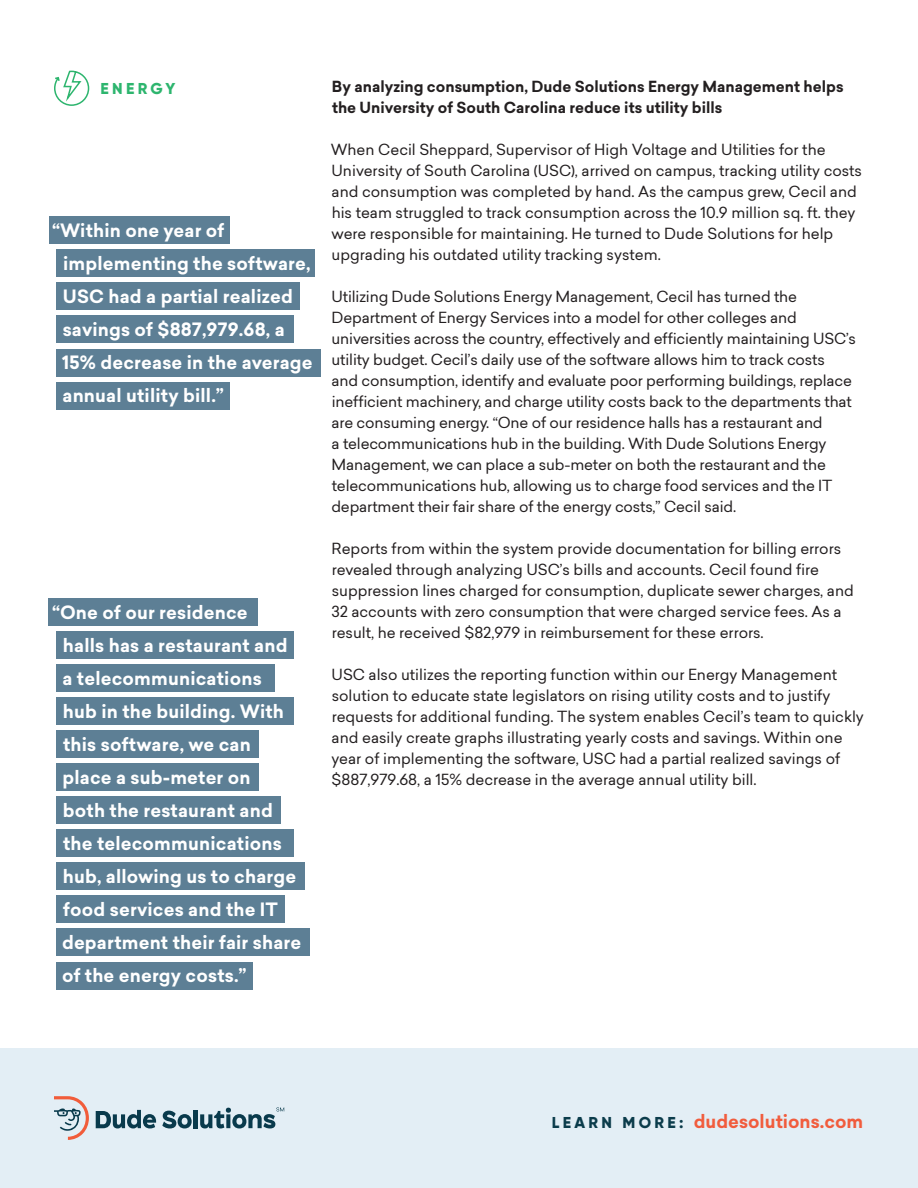
<style>
.page{position:relative;width:918px;height:1188px;background:#fff}
.page>*{position:absolute;margin:0;border:0;box-sizing:border-box;transform-origin:0 0}
.t1{font:700 18px/33px "Sailec";letter-spacing:.01em;color:#fff}
.t2{font:700 18px "Sailec";color:#f15c3d}
.t3{font:800 15.75px "Gilroy";letter-spacing:.21em;color:#2db56e}
.t4{font:15px/21px "Sailec";color:#231f20}
.t5{font:700 15px/21px "Sailec";color:#231f20}
.s1{font-family:"Gilroy";font-weight:800;font-size:15.75px;color:#0b3c4b}
</style>
<div class="page">
<div style="left:0;top:1048px;width:918px;height:140px;background:#e3eef5"></div>
<svg style="left:54px;top:1096px;width:35px;height:44px"></svg>
<svg style="left:96px;top:1110px;width:60px;height:18px"></svg>
<svg style="left:162px;top:1111px;width:30px;height:17px"></svg>
<hr style="left:194px;top:1110px;width:4px;height:18px;background:#093a4c">
<svg style="left:200px;top:1107px;width:84px;height:21px"></svg>
<div style="left:56px;top:249px;width:259px;height:28px;background:#5d7f95"></div>
<div style="left:56px;top:631px;width:238px;height:28px;background:#5d7f95"></div>
<div style="left:56px;top:282px;width:243px;height:28px;background:#5d7f95"></div>
<div style="left:56px;top:664px;width:218px;height:28px;background:#5d7f95"></div>
<div style="left:56px;top:316px;width:238px;height:27px;background:#5d7f95"></div>
<div style="left:56px;top:697px;width:238px;height:28px;background:#5d7f95"></div>
<div style="left:56px;top:349px;width:264px;height:27px;background:#5d7f95"></div>
<div style="left:56px;top:730px;width:202px;height:28px;background:#5d7f95"></div>
<div style="left:56px;top:382px;width:174px;height:27px;background:#5d7f95"></div>
<div style="left:56px;top:763px;width:202px;height:28px;background:#5d7f95"></div>
<div style="left:56px;top:797px;width:225px;height:27px;background:#5d7f95"></div>
<div style="left:56px;top:830px;width:238px;height:27px;background:#5d7f95"></div>
<div style="left:56px;top:863px;width:249px;height:27px;background:#5d7f95"></div>
<div style="left:56px;top:896px;width:228px;height:27px;background:#5d7f95"></div>
<div style="left:56px;top:929px;width:254px;height:27px;background:#5d7f95"></div>
<div style="left:56px;top:962px;width:197px;height:27px;background:#5d7f95"></div>
<div style="left:49px;top:216px;width:181px;height:28px;background:#5d7f95"></div>
<div style="left:49px;top:598px;width:209px;height:28px;background:#5d7f95"></div>
<svg style="left:54px;top:70px;width:36px;height:36px"></svg>
<p class="t3" style="left:101px;top:78px;width:76px">ENERGY</p>
<p class="t1" style="left:62px;top:214px;width:252px;text-indent:-10px">“Within one year of implementing the software,<br>USC had a partial realized savings of $887,979.68, a<br>15% decrease in the average annual utility bill.”</p>
<p class="t1" style="left:62px;top:596px;width:241px;text-indent:-10px">“One of our residence<br>halls has a restaurant and<br>a telecommunications<br>hub in the building. With this software, we can place a sub-meter on<br>both the restaurant and the telecommunications hub, allowing us to charge food services and the IT department their fair share of the energy costs.”</p>
<p class="t5" style="left:332px;top:76px;width:513px">By analyzing consumption, Dude Solutions Energy Management helps the University of South Carolina reduce its utility bills</p>
<p class="t4" style="left:331px;top:139px;width:533px">When Cecil Sheppard, Supervisor of High Voltage and Utilities for the University of South Carolina (USC), arrived on campus, tracking utility costs and consumption was completed by hand. As the campus grew, Cecil and his team struggled to track consumption across the 10.9 million sq. ft. they were responsible for maintaining. He turned to Dude Solutions for help upgrading his outdated utility tracking system.</p>
<p class="t4" style="left:331px;top:286px;width:526px">Utilizing Dude Solutions Energy Management, Cecil has turned the Department of Energy Services into a model for other colleges and universities across the country, effectively and efficiently maintaining USC’s utility budget. Cecil’s daily use of the software allows him to track costs<br>and consumption, identify and evaluate poor performing buildings, replace inefficient machinery, and charge utility costs back to the departments that are consuming energy. “One of our residence halls has a restaurant and<br>a telecommunications hub in the building. With Dude Solutions Energy Management, we can place a sub-meter on both the restaurant and the telecommunications hub, allowing us to charge food services and the IT department their fair share of the energy costs,” Cecil said.</p>
<p class="t4" style="left:332px;top:538px;width:524px">Reports from within the system provide documentation for billing errors revealed through analyzing USC’s bills and accounts. Cecil found fire suppression lines charged for consumption, duplicate sewer charges, and 32 accounts with zero consumption that were charged service fees. As a result, he received $82,979 in reimbursement for these errors.</p>
<p class="t4" style="left:332px;top:664px;width:534px">USC also utilizes the reporting function within our Energy Management solution to educate state legislators on rising utility costs and to justify requests for additional funding. The system enables Cecil’s team to quickly and easily create graphs illustrating yearly costs and savings. Within one year of implementing the software, USC had a partial realized savings of $887,979.68, a 15% decrease in the average annual utility bill.</p>
<p class="t2" style="left:552px;top:1109px;width:313px"><span class="s1">L E A R N M O R E :</span> dudesolutions.com</p>
</div>
